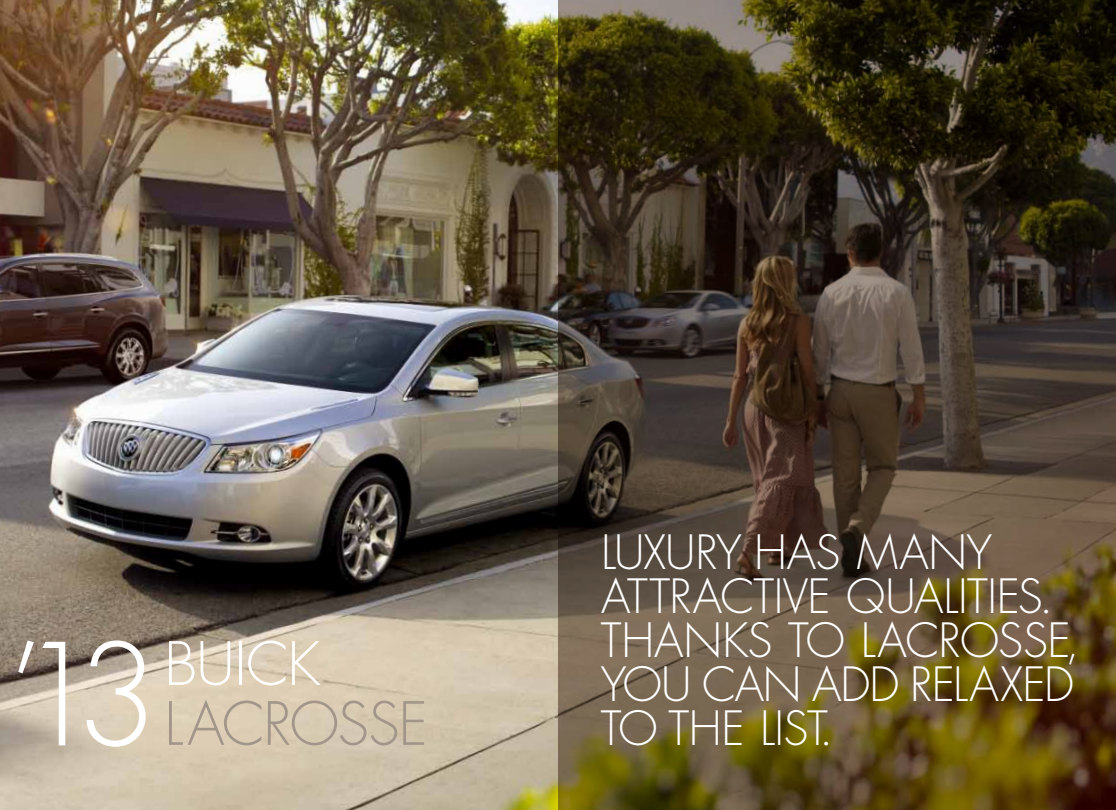
<style>
.page{position:relative;width:1116px;height:810px;background:#fff}
.page>*{position:absolute;margin:0;border:0;box-sizing:border-box;transform-origin:0 0}
.t1{font:300 137.4px "Futura";color:#fff}
.t2{font:300 58px "Futura";letter-spacing:-.025em;color:#a2958a}
.t3{font:300 58px "Futura";letter-spacing:-.01em;color:#fff}
.t4{font:300 46px/44px "Futura";letter-spacing:-.015em;color:#fff}
</style>
<div class="page">
<img style="left:0;top:0;width:558px;height:810px">
<svg style="left:558px;top:0;width:558px;height:810px;background:#4b3e28"></svg>
<h1 class="t1" style="left:8px;top:607px;width:153px">’13</h1>
<p class="t3" style="left:164px;top:627px;width:158px">BUICK</p>
<p class="t2" style="left:164px;top:687px;width:265px">LAC ROSSE</p>
<p class="t4" style="left:601px;top:531px;width:454px">LUXURY HAS MANY<br>ATTRACTIVE QUALITIES.<br>THANKS TO LACROSSE</p>
<p class="t4" style="left:1066px;top:619px;width:16px">,</p>
<p class="t4" style="left:601px;top:663px;width:332px">YOU CAN ADD RELA</p>
<p class="t4" style="left:1000px;top:663px;width:75px">XED</p>
<p class="t4" style="left:601px;top:707px;width:234px">TO THE LIST.</p>
</div>
